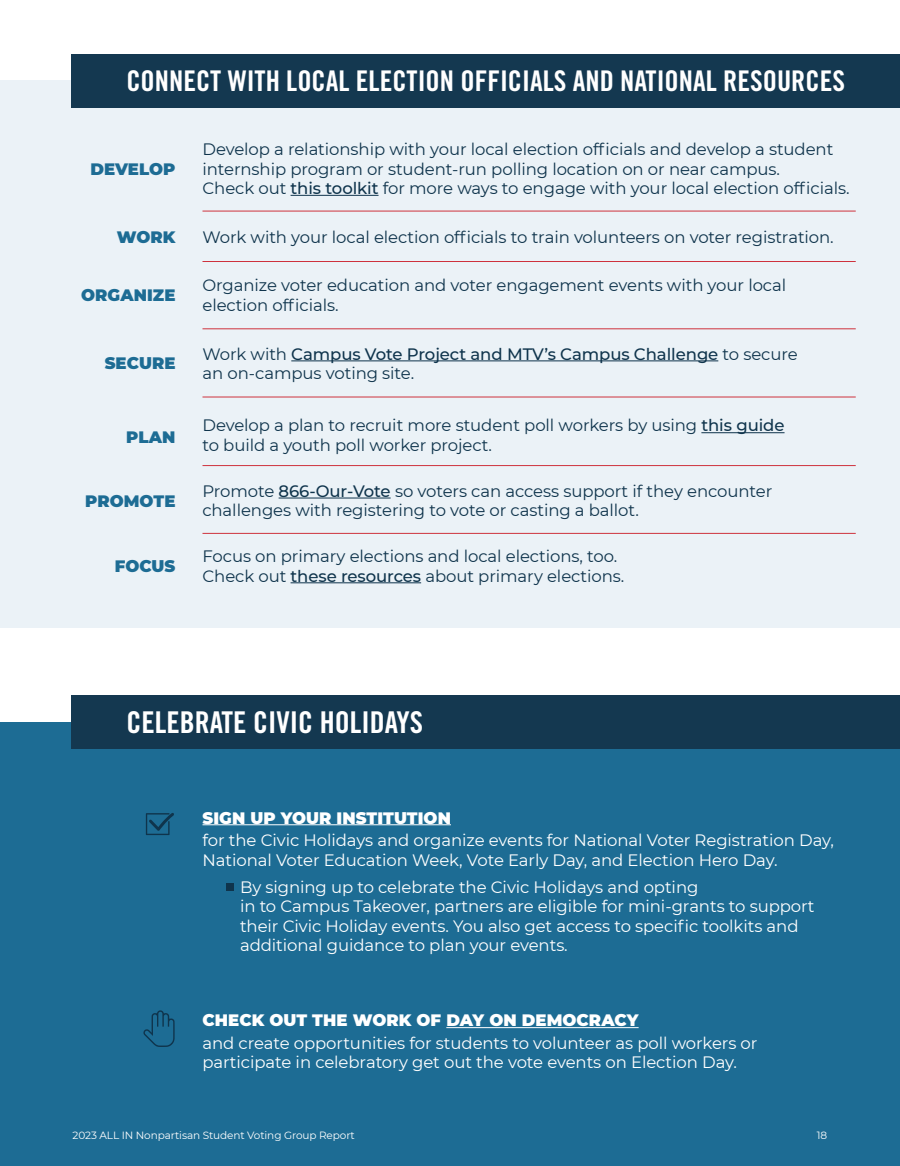
<style>
.page{position:relative;width:900px;height:1166px;background:#fff}
.page>*{position:absolute;margin:0;border:0;box-sizing:border-box;transform-origin:0 0}
.t1{font:30px "Trade Gothic LT Pro Bd Cn 20";color:#fff}
.t2{font:28.5px "Trade Gothic LT Pro Bd Cn 20";color:#fff}
.t3{font:16.5px/19.5px "Montserrat";letter-spacing:-.005em;color:#0f344c}
.t4{font:16.5px/19.5px "Montserrat";letter-spacing:-.005em;color:#fff}
.t5{font:500 16.5px/19.5px "Montserrat";letter-spacing:-.005em;color:#0f344c}
.t6{font:900 16.5px "Montserrat";letter-spacing:.005em;color:#fff}
.t7{font:900 16.5px "Montserrat";letter-spacing:.005em;color:#1d6c94}
.t8{font:10.5px "Montserrat";letter-spacing:-.01em;color:#fff}
.s1{font-weight:500}
.s2{font-weight:400}
</style>
<div class="page">
<div style="left:0;top:81px;width:900px;height:547px;background:#ebf2f7"></div>
<div style="left:0;top:722px;width:900px;height:444px;background:#1d6c94"></div>
<hr style="left:291px;top:195px;width:88px;height:1px;background:#0f344c">
<hr style="left:291px;top:360px;width:427px;height:1px;background:#0f344c">
<hr style="left:701px;top:432px;width:84px;height:1px;background:#0f344c">
<hr style="left:279px;top:497px;width:112px;height:1px;background:#0f344c">
<hr style="left:291px;top:582px;width:130px;height:1px;background:#0f344c">
<hr style="left:202px;top:211px;width:654px;height:1px;background:#ce323d">
<hr style="left:202px;top:261px;width:654px;height:1px;background:#ce323d">
<hr style="left:202px;top:328px;width:654px;height:1px;background:#ce323d">
<hr style="left:202px;top:396px;width:654px;height:1px;background:#ce323d">
<hr style="left:202px;top:465px;width:654px;height:1px;background:#ce323d">
<hr style="left:202px;top:533px;width:654px;height:1px;background:#ce323d">
<div style="left:71px;top:54px;width:829px;height:53px;background:#143850"></div>
<div style="left:71px;top:695px;width:829px;height:54px;background:#143850"></div>
<hr style="left:202px;top:824px;width:249px;height:1px;background:#fff">
<hr style="left:446px;top:1027px;width:193px;height:1px;background:#fff">
<div style="left:226px;top:883px;width:8px;height:7px;background:#0f344c"></div>
<svg style="left:143px;top:1010px;width:32px;height:37px"></svg>
<svg style="left:146px;top:813px;width:28px;height:22px"></svg>
<p class="t2" style="left:126px;top:64px;width:720px">CONNECT WITH LOCAL ELECTION OFFICIALS AND NATIONAL RESOURCES</p>
<p class="t7" style="left:90px;top:156px;width:87px">DEVELOP</p>
<p class="t7" style="left:117px;top:224px;width:60px">WORK</p>
<p class="t7" style="left:81px;top:283px;width:96px">ORGANIZE</p>
<p class="t7" style="left:105px;top:351px;width:72px">SECURE</p>
<p class="t7" style="left:126px;top:425px;width:51px">PLAN</p>
<p class="t7" style="left:85px;top:488px;width:92px">PROMOTE</p>
<p class="t7" style="left:115px;top:553px;width:62px">FOCUS</p>
<p class="t3" style="left:202px;top:139px;width:649px">Develop a relationship with your local election officials and develop a student internship program or student-run polling location on or near campus.<br>Check out <span class="s1">this toolkit</span> for more ways to engage with your local election officials.</p>
<p class="t3" style="left:202px;top:226px;width:633px">Work with your local election officials to train volunteers on voter registration.</p>
<p class="t3" style="left:202px;top:275px;width:585px">Organize voter education and voter engagement events with your local election officials.</p>
<p class="t5" style="left:202px;top:343px;width:597px"><span class="s2">Work with</span> Campus Vote Project and MTV’s Campus Challenge <span class="s2">to secure an on-campus voting site.</span></p>
<p class="t3" style="left:202px;top:415px;width:584px">Develop a plan to recruit more student poll workers by using <span class="s1">this guide </span>to build a youth poll worker project.</p>
<p class="t3" style="left:202px;top:480px;width:571px">Promote <span class="s1">866-Our-Vote</span> so voters can access support if they encounter challenges with registering to vote or casting a ballot.</p>
<p class="t3" style="left:202px;top:546px;width:423px">Focus on primary elections and local elections, too.<br>Check out <span class="s1">these resources</span> about primary elections.</p>
<p class="t1" style="left:126px;top:704px;width:298px">CELEBRATE CIVIC HOLIDAYS</p>
<p class="t6" style="left:202px;top:805px;width:250px">SIGN UP YOUR INSTITUTION</p>
<p class="t4" style="left:202px;top:830px;width:633px">for the Civic Holidays and organize events for National Voter Registration Day,<br>National Voter Education Week, Vote Early Day, and Election Hero Day.</p>
<p class="t4" style="left:240px;top:876px;width:576px">By signing up to celebrate the Civic Holidays and opting<br>in to Campus Takeover, partners are eligible for mini-grants to support their Civic Holiday events. You also get access to specific toolkits and additional guidance to plan your events.</p>
<p class="t6" style="left:202px;top:1008px;width:438px">CHECK OUT THE WORK OF DAY ON DEMOCRACY</p>
<p class="t4" style="left:202px;top:1032px;width:556px">and create opportunities for students to volunteer as poll workers or participate in celebratory get out the vote events on Election Day.</p>
<p class="t8" style="left:73px;top:1128px;width:284px">2023 ALL IN Nonpartisan Student Voting Group Report</p>
<p class="t8" style="left:817px;top:1128px;width:12px">18</p>
</div>
